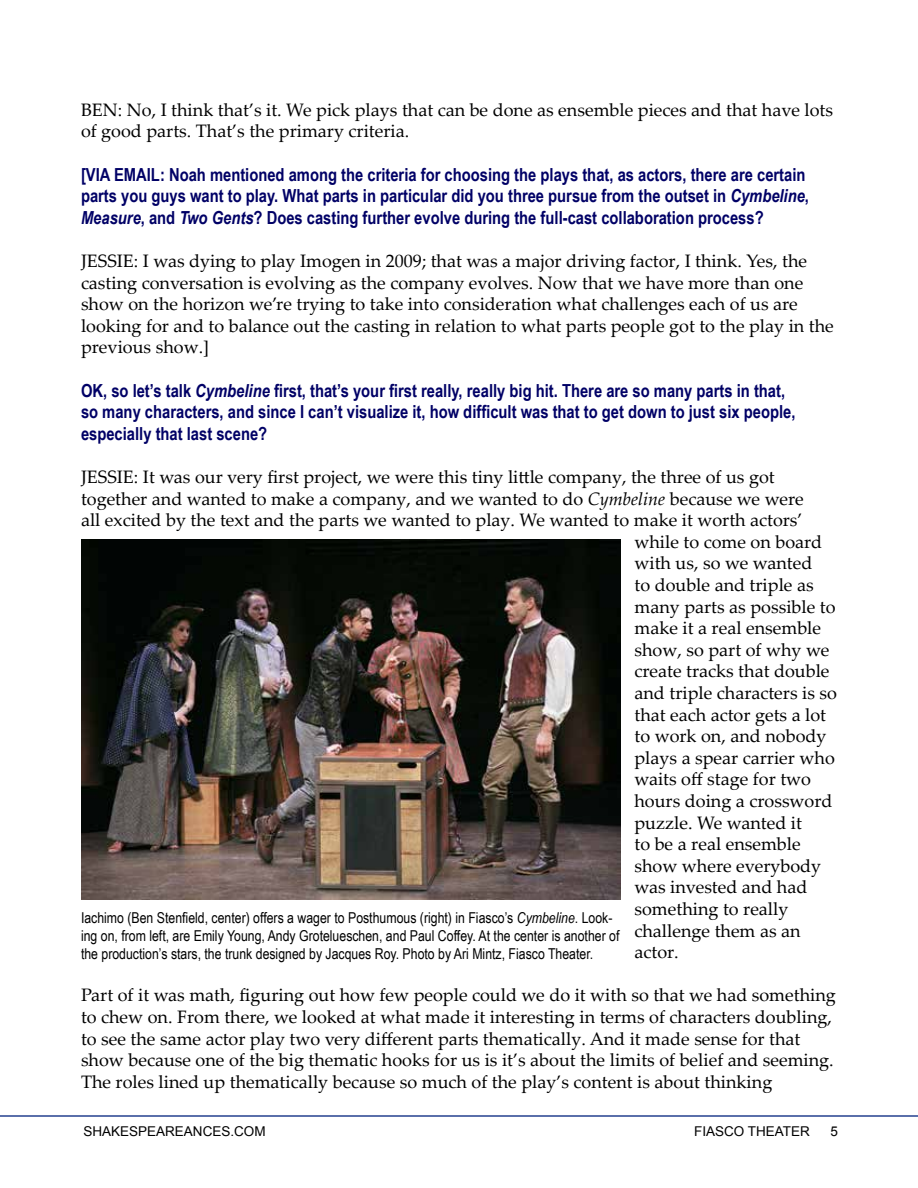
<style>
.page{position:relative;width:918px;height:1188px;background:#fff}
.page>*{position:absolute;margin:0;border:0;box-sizing:border-box;transform-origin:0 0}
.t1{font:18px/21.6px "Palatino Linotype";color:#000}
.t2{font:700 18px/21.6px "Arial Narrow";color:#006}
.t3{font:15px/18px "Arial Narrow";color:#000}
.t4{font:13.5px "Arial";color:#000}
.s1{font-style:italic}
</style>
<div class="page">
<hr style="left:0;top:1115px;width:918px;height:2px;background:#25408f">
<img style="left:81px;top:540px;width:540px;height:360px">
<p class="t1" style="left:81px;top:98px;width:754px">BEN: No, I think that’s it. We pick plays that can be done as ensemble pieces and that have lots of good parts. That’s the primary criteria.</p>
<p class="t2" style="left:81px;top:163px;width:730px">[VIA EMAIL: Noah mentioned among the criteria for choosing the plays that, as actors, there are certain parts you guys want to play. What parts in particular did you three pursue from the outset in <span class="s1">Cymbeline</span>,<br><span class="s1">Measure</span>, and <span class="s1">Two Gents</span>? Does casting further evolve during the full-cast collaboration process?</p>
<p class="t1" style="left:81px;top:249px;width:754px">JESSIE: I was dying to play Imogen in 2009; that was a major driving factor, I think. Yes, the casting conversation is evolving as the company evolves. Now that we have more than one show on the horizon we’re trying to take into consideration what challenges each of us are looking for and to balance out the casting in relation to what parts people got to the play in the previous show.]</p>
<p class="t2" style="left:81px;top:379px;width:716px">OK, so let’s talk <span class="s1">Cymbeline</span> first, that’s your first really, really big hit. There are so many parts in that, so many characters, and since I can’t visualize it, how difficult was that to get down to just six people, especially that last scene?</p>
<p class="t1" style="left:81px;top:465px;width:695px">JESSIE: It was our very first project, we were this tiny little company, the three of us got</p>
<p class="t1" style="left:81px;top:487px;width:724px">together and wanted to make a company, and we wanted to do <span class="s1">Cymbeline</span> because we were</p>
<p class="t1" style="left:81px;top:509px;width:723px">all excited by the text and the parts we wanted to play. We wanted to make it worth actors’</p>
<p class="t1" style="left:634px;top:530px;width:189px">while to come on board</p>
<p class="t1" style="left:634px;top:552px;width:179px">with us, so we wanted</p>
<p class="t1" style="left:634px;top:573px;width:181px">to double and triple as</p>
<p class="t1" style="left:634px;top:595px;width:203px">many parts as possible to</p>
<p class="t1" style="left:634px;top:617px;width:188px">make it a real ensemble</p>
<p class="t1" style="left:634px;top:638px;width:196px">show, so part of why we</p>
<p class="t1" style="left:634px;top:660px;width:197px">create tracks that double</p>
<p class="t1" style="left:634px;top:681px;width:204px">and triple characters is so</p>
<p class="t1" style="left:634px;top:703px;width:193px">that each actor gets a lot</p>
<p class="t1" style="left:634px;top:725px;width:194px">to work on, and nobody</p>
<p class="t1" style="left:634px;top:746px;width:202px">plays a spear carrier who</p>
<p class="t1" style="left:634px;top:768px;width:178px">waits off stage for two</p>
<p class="t1" style="left:634px;top:789px;width:200px">hours doing a crossword</p>
<p class="t1" style="left:634px;top:811px;width:169px">puzzle. We wanted it</p>
<p class="t1" style="left:634px;top:833px;width:168px">to be a real ensemble</p>
<p class="t1" style="left:634px;top:854px;width:188px">show where everybody</p>
<p class="t1" style="left:634px;top:876px;width:174px">was invested and had</p>
<p class="t1" style="left:634px;top:897px;width:155px">something to really</p>
<p class="t1" style="left:634px;top:919px;width:168px">challenge them as an</p>
<p class="t1" style="left:634px;top:941px;width:46px">actor.</p>
<p class="t1" style="left:81px;top:984px;width:756px">Part of it was math, figuring out how few people could we do it with so that we had something to chew on. From there, we looked at what made it interesting in terms of characters doubling, to see the same actor play two very different parts thematically. And it made sense for that show because one of the big thematic hooks for us is it’s about the limits of belief and seeming.<br>The roles lined up thematically because so much of the play’s content is about thinking</p>
<p class="t3" style="left:81px;top:908px;width:540px">Iachimo (Ben Stenfield, center) offers a wager to Posthumous (right) in Fiasco’s <span class="s1">Cymbeline</span>. Look&shy;ing on, from left, are Emily Young, Andy Grotelueschen, and Paul Coffey. At the center is another of the production’s stars, the trunk designed by Jacques Roy. Photo by Ari Mintz, Fiasco Theater.</p>
<p class="t4" style="left:83px;top:1122px;width:184px">SHAKESPEAREANCES.COM</p>
<p class="t4" style="left:694px;top:1122px;width:117px">FIASCO THEATER</p>
<p class="t4" style="left:831px;top:1122px;width:9px">5</p>
</div>
